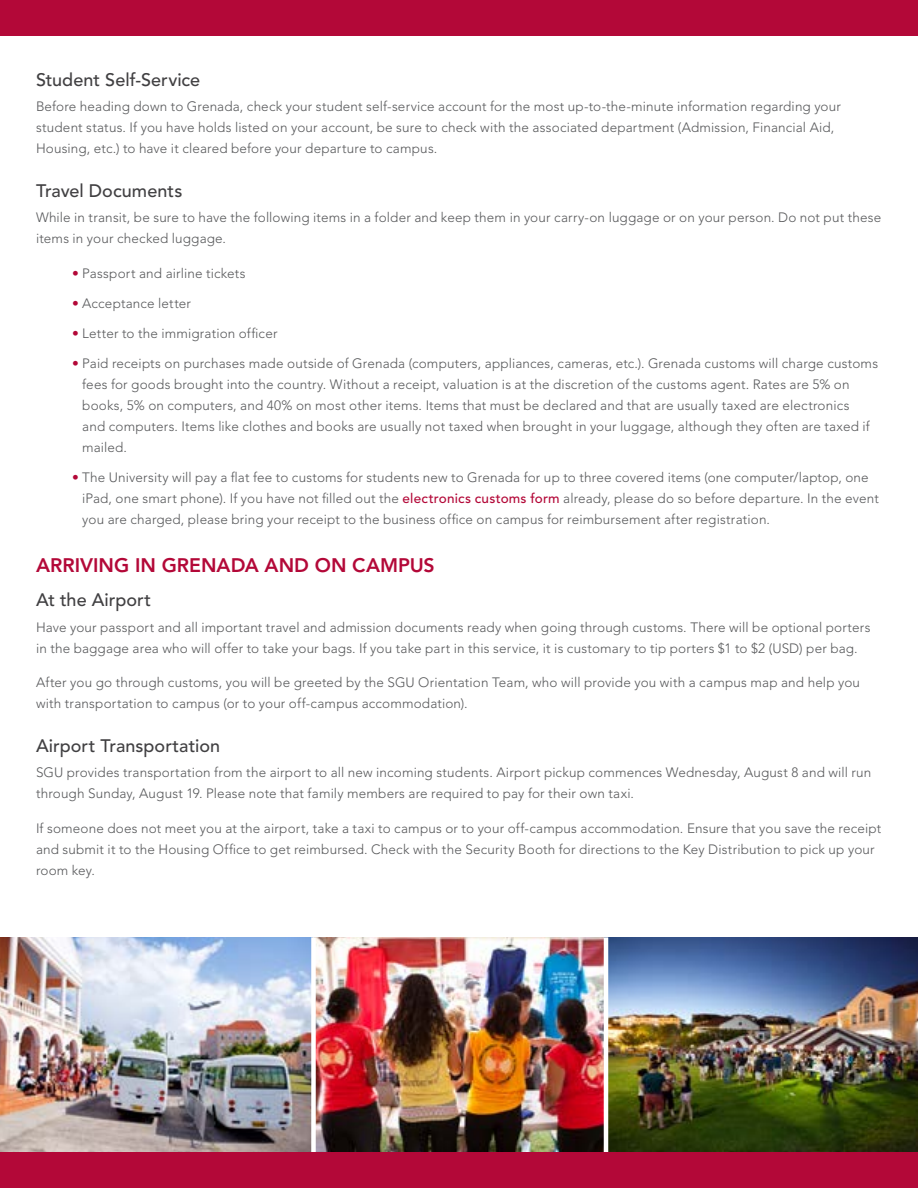
<style>
.page{position:relative;width:918px;height:1188px;background:#fff}
.page>*{position:absolute;margin:0;border:0;box-sizing:border-box;transform-origin:0 0}
.t1{font:800 19.5px "Avenir LT Std";color:#b30838}
.t2{font:500 18px "Avenir LT Std";letter-spacing:.005em;color:#414042}
.t3{font:300 13.5px/21px "Avenir LT Std";letter-spacing:.01em;color:#58595b}
.s1{color:#b30838}
.s2{font-weight:500;color:#b30838}
</style>
<div class="page">
<div style="left:0;top:1152px;width:918px;height:36px;background:#b30838"></div>
<div style="left:0;top:0;width:918px;height:36px;background:#b30838"></div>
<img style="left:0;top:937px;width:918px;height:215px">
<div style="left:311px;top:937px;width:5px;height:215px;background:#fff"></div>
<hr style="left:604px;top:937px;width:4px;height:215px;background:#fff">
<h2 class="t2" style="left:36px;top:69px;width:166px">Student Self-Service</h2>
<p class="t3" style="left:36px;top:96px;width:806px">Before heading down to Grenada, check your student self-service account for the most up-to-the-minute information regarding your student status. If you have holds listed on your account, be sure to check with the associated department (Admission, Financial Aid,<br>Housing, etc.) to have it cleared before your departure to campus.</p>
<h2 class="t2" style="left:36px;top:180px;width:148px">Travel Documents</h2>
<p class="t3" style="left:36px;top:207px;width:847px">While in transit, be sure to have the following items in a folder and keep them in your carry-on luggage or on your person. Do not put these items in your checked luggage.</p>
<p class="t3" style="left:72px;top:263px;width:175px"><span class="s1">•</span> Passport and airline tickets</p>
<p class="t3" style="left:72px;top:293px;width:121px"><span class="s1">•</span> Acceptance letter</p>
<p class="t3" style="left:72px;top:323px;width:207px"><span class="s1">•</span> Letter to the immigration officer</p>
<p class="t3" style="left:82px;top:353px;width:797px;text-indent:-10px"><span class="s1">•</span> Paid receipts on purchases made outside of Grenada (computers, appliances, cameras, etc.). Grenada customs will charge customs fees for goods brought into the country. Without a receipt, valuation is at the discretion of the customs agent. Rates are 5% on books, 5% on computers, and 40% on most other items. Items that must be declared and that are usually taxed are electronics<br>and computers. Items like clothes and books are usually not taxed when brought in your luggage, although they often are taxed if mailed.</p>
<p class="t3" style="left:82px;top:467px;width:798px;text-indent:-10px"><span class="s1">•</span> The University will pay a flat fee to customs for students new to Grenada for up to three covered items (one computer/laptop, one iPad, one smart phone). If you have not filled out the <span class="s2">electronics customs form</span> already, please do so before departure. In the event you are charged, please bring your receipt to the business office on campus for reimbursement after registration.</p>
<h1 class="t1" style="left:36px;top:553px;width:400px">ARRIVING IN GRENADA AND ON CAMPUS</h1>
<h2 class="t2" style="left:36px;top:589px;width:117px">At the Airport</h2>
<p class="t3" style="left:36px;top:617px;width:836px">Have your passport and all important travel and admission documents ready when going through customs. There will be optional porters in the baggage area who will offer to take your bags. If you take part in this service, it is customary to tip porters $1 to $2 (USD) per bag.</p>
<p class="t3" style="left:36px;top:672px;width:826px">After you go through customs, you will be greeted by the SGU Orientation Team, who will provide you with a campus map and help you with transportation to campus (or to your off-campus accommodation).</p>
<h2 class="t2" style="left:36px;top:735px;width:186px">Airport Transportation</h2>
<p class="t3" style="left:36px;top:762px;width:837px">SGU provides transportation from the airport to all new incoming students. Airport pickup commences Wednesday, August 8 and will run through Sunday, August 19. Please note that family members are required to pay for their own taxi.</p>
<p class="t3" style="left:36px;top:818px;width:847px">If someone does not meet you at the airport, take a taxi to campus or to your off-campus accommodation. Ensure that you save the receipt and submit it to the Housing Office to get reimbursed. Check with the Security Booth for directions to the Key Distribution to pick up your room key.</p>
</div>
